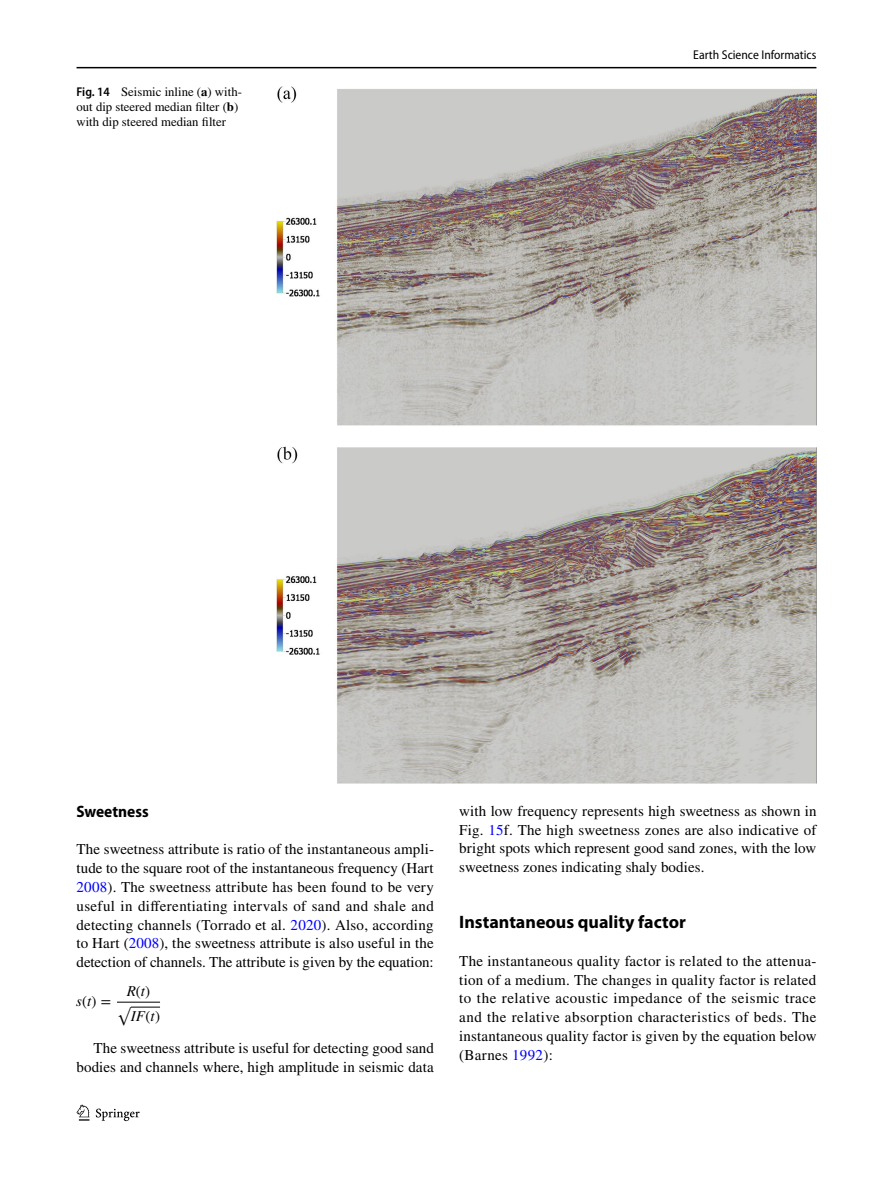
<style>
.page{position:relative;width:893px;height:1187px;background:#fff}
.page>*{position:absolute;margin:0;border:0;box-sizing:border-box;transform-origin:0 0}
.t1{font:700 18px "Myriad Pro";color:#000}
.t2{font:700 semi-condensed 16.5px "Myriad Pro";color:#000}
.t3{font:15px/18.8px "STIX";letter-spacing:.005em;color:#000;text-align:justify}
.t4{font:15px "STIX General Italic 18";color:#000}
.t5{font:15px "STIX Math Regular 18";color:#000}
.t6{font:15px "STIX Math Extensions Regular 5";color:#000}
.t7{font:12.75px/15px "STIX";color:#000}
.t8{font:semi-condensed 12.75px "Myriad Pro";color:#000}
.s1{font-family:"Myriad Pro";font-weight:600;font-stretch:semi-condensed}
.s2{font-weight:700}
.s3{color:#00f}
.s4{font-family:"STIX General Italic 18"}
.s5{font-family:"STIX Math Regular 18"}
</style>
<div class="page">
<hr style="left:77px;top:67px;width:739px;height:1px;background:#000">
<svg style="left:77px;top:1104px;width:12px;height:16px"></svg>
<svg style="left:96px;top:1108px;width:44px;height:12px"></svg>
<hr style="left:117px;top:1001px;width:43px;height:1px;background:#000">
<svg style="left:131px;top:1006px;width:29px;height:1px"></svg>
<img style="left:276px;top:87px;width:540px;height:696px">
<p class="t7" style="left:77px;top:85px;width:167px"><span class="s1">Fig. 14</span> Seismic inline (<span class="s2">a</span>) with&shy;out dip steered median filter (<span class="s2">b</span>) with dip steered median filter</p>
<p class="t8" style="left:693px;top:48px;width:125px">Earth Science Informatics</p>
<p class="t2" style="left:77px;top:802px;width:74px">Sweetness</p>
<p class="t3" style="left:77px;top:841px;width:359px">The sweetness attribute is ratio of the instantaneous ampli&shy;tude to the square root of the instantaneous frequency (Hart <span class="s3">2008</span>). The sweetness attribute has been found to be very useful in differentiating intervals of sand and shale and detecting channels (Torrado et al. <span class="s3">2020</span>). Also, according to Hart (<span class="s3">2008</span>), the sweetness attribute is also useful in the detection of channels. The attribute is given by the equation:</p>
<p class="t5" style="left:76px;top:995px;width:36px"><span class="s4">s</span>(<span class="s4">t</span>) =</p>
<p class="t4" style="left:127px;top:985px;width:25px">R<span class="s5">(</span>t<span class="s5">)</span></p>
<p class="t6" style="left:117px;top:993px;width:15px">√</p>
<p class="t4" style="left:131px;top:1010px;width:31px">IF<span class="s5">(</span>t<span class="s5">)</span></p>
<p class="t3" style="left:77px;top:1039px;width:359px;text-align:right">The sweetness attribute is useful for detecting good sand bodies and channels where, high amplitude in seismic data</p>
<p class="t3" style="left:459px;top:802px;width:359px">with low frequency represents high sweetness as shown in Fig. <span class="s3">15</span>f. The high sweetness zones are also indicative of bright spots which represent good sand zones, with the low sweetness zones indicating shaly bodies.</p>
<p class="t1" style="left:459px;top:910px;width:228px">Instantaneous quality factor</p>
<p class="t3" style="left:459px;top:952px;width:359px">The instantaneous quality factor is related to the attenua&shy;tion of a medium. The changes in quality factor is related to the relative acoustic impedance of the seismic trace and the relative absorption characteristics of beds. The instantaneous quality factor is given by the equation below (Barnes <span class="s3">1992</span>):</p>
</div>
